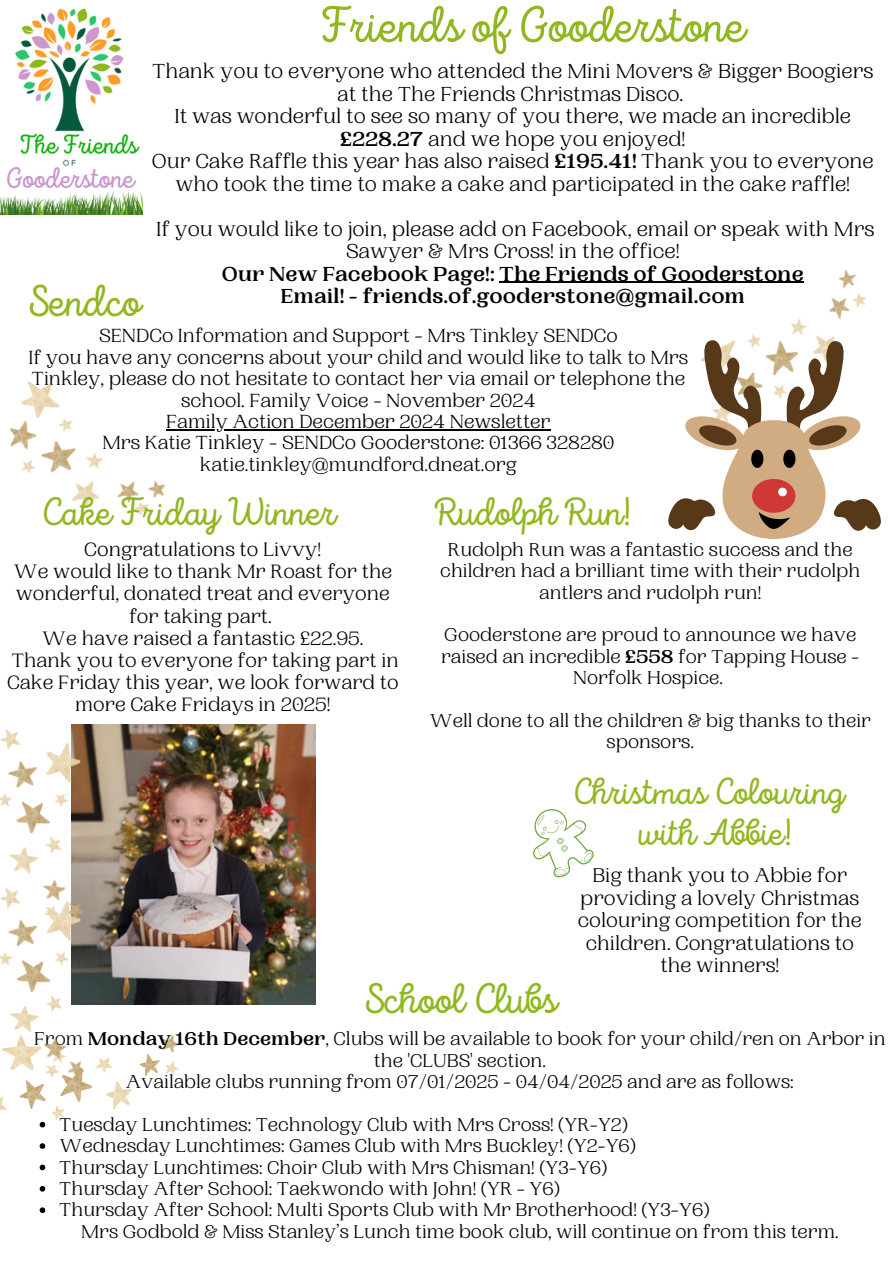
<style>
.page{position:relative;width:894px;height:1264px;background:#fff}
.page>*{position:absolute;margin:0;border:0;box-sizing:border-box;transform-origin:0 0}
.t1{font:51px "Intro Script";color:#90b81e}
.t2{font:44.4px "Intro Script";color:#90b81e}
.t3{font:42.45px "Intro Script";color:#90b81e}
.t4{font:39.45px "Intro Script";color:#90b81e}
.t5{font:37.5px/40.5px "Intro Script";color:#90b81e;text-align:center}
.t6{font:21.3px/22.5px "PP Woodland";color:#000;text-align:center}
.t7{font:700 21.3px "PP Woodland";color:#000}
.t8{font:20.85px/22.5px "PP Woodland";color:#000;text-align:center}
.t9{font:20.25px/22px "PP Woodland";color:#000;text-align:center}
.t10{font:19.95px/21.3px "PP Woodland";color:#000;text-align:center}
.t11{font:19.5px/21.3px "PP Woodland";color:#000;text-align:center}
.s1{font-weight:700}
</style>
<div class="page">
<hr style="left:499px;top:282px;width:304px;height:1px;background:#000">
<img style="left:0;top:8px;width:143px;height:207px">
<hr style="left:166px;top:429px;width:384px;height:1px;background:#000">
<img style="left:9px;top:381px;width:160px;height:134px">
<img style="left:681px;top:270px;width:185px;height:70px">
<svg style="left:668px;top:340px;width:213px;height:199px"></svg>
<img style="left:0;top:1035px;width:179px;height:84px">
<svg style="left:533px;top:809px;width:61px;height:69px"></svg>
<img style="left:72px;top:724px;width:244px;height:280px">
<svg style="left:40px;top:1121px;width:5px;height:6px"></svg>
<svg style="left:40px;top:1143px;width:5px;height:5px"></svg>
<svg style="left:40px;top:1164px;width:5px;height:6px"></svg>
<svg style="left:40px;top:1186px;width:5px;height:5px"></svg>
<svg style="left:40px;top:1207px;width:5px;height:5px"></svg>
<img style="left:0;top:728px;width:83px;height:158px">
<img style="left:0;top:886px;width:84px;height:193px">
<p class="t1" style="left:318px;top:4px;width:427px">Friends of Gooderstone</p>
<p class="t6" style="left:152px;top:61px;width:722px">Thank you to everyone who attended the Mini Movers &amp; Bigger Boogiers at the The Friends Christmas Disco.</p>
<h1 class="t6" style="left:174px;top:106px;width:678px">It was wonderful to see so many of you there, we made an incredible <span class="s1">£228.27</span> and we hope you enjoyed!</h1>
<p class="t6" style="left:152px;top:151px;width:723px">Our Cake Raffle this year has also raised <span class="s1">£195.41!</span> Thank you to everyone who took the time to make a cake and participated in the cake raffle!</p>
<p class="t6" style="left:156px;top:218px;width:719px">If you would like to join, please add on Facebook, email or speak with Mrs<br>Sawyer &amp; Mrs Cross! in the office!</p>
<p class="t7" style="left:222px;top:261px;width:583px">Our New Facebook Page!: The Friends of Gooderstone</p>
<p class="t7" style="left:280px;top:284px;width:466px">Email! - friends.of.gooderstone@gmail.com</p>
<p class="t10" style="left:99px;top:326px;width:520px">SENDCo Information and Support - Mrs Tinkley SENDCo</p>
<p class="t10" style="left:28px;top:347px;width:661px">If you have any concerns about your child and would like to talk to Mrs<br>Tinkley, please do not hesitate to contact her via email or telephone the school. Family Voice - November 2024</p>
<p class="t10" style="left:166px;top:411px;width:386px">Family Action December 2024 Newsletter</p>
<h2 class="t10" style="left:102px;top:433px;width:513px">Mrs Katie Tinkley - SENDCo Gooderstone: 01366 328280</h2>
<p class="t10" style="left:200px;top:454px;width:318px">katie.tinkley@mundford.dneat.org</p>
<p class="t2" style="left:27px;top:283px;width:114px">Sendco</p>
<p class="t4" style="left:41px;top:495px;width:296px">Cake Friday Winner</p>
<p class="t9" style="left:84px;top:539px;width:238px">Congratulations to Livvy!</p>
<h3 class="t9" style="left:14px;top:561px;width:380px">We would like to thank Mr Roast for the wonderful, donated treat and everyone for taking part.</h3>
<h3 class="t9" style="left:42px;top:627px;width:323px">We have raised a fantastic £22.95.</h3>
<p class="t9" style="left:7px;top:649px;width:393px">Thank you to everyone for taking part in<br>Cake Friday this year, we look forward to more Cake Fridays in 2025!</p>
<p class="t4" style="left:433px;top:495px;width:200px">Rudolph Run!</p>
<p class="t11" style="left:440px;top:539px;width:421px">Rudolph Run was a fantastic success and the children had a brilliant time with their rudolph antlers and rudolph run!</p>
<p class="t11" style="left:441px;top:625px;width:419px">Gooderstone are proud to announce we have raised an incredible <span class="s1">£558</span> for Tapping House -<br>Norfolk Hospice.</p>
<p class="t11" style="left:429px;top:710px;width:443px">Well done to all the children &amp; big thanks to their sponsors.</p>
<p class="t5" style="left:571px;top:774px;width:273px">Christmas Colouring with Abbie!</p>
<p class="t8" style="left:577px;top:864px;width:285px">Big thank you to Abbie for providing a lovely Christmas colouring competition for the children. Congratulations to the winners!</p>
<p class="t3" style="left:363px;top:981px;width:195px">School Clubs</p>
<p class="t11" style="left:34px;top:1028px;width:852px">From <span class="s1">Monday 16th December</span>, Clubs will be available to book for your child/ren on Arbor in the 'CLUBS' section.</p>
<p class="t11" style="left:126px;top:1071px;width:669px">Available clubs running from 07/01/2025 - 04/04/2025 and are as follows:</p>
<p class="t11" style="left:59px;top:1114px;width:570px">Tuesday Lunchtimes: Technology Club with Mrs Cross! (YR-Y2)</p>
<h3 class="t11" style="left:59px;top:1135px;width:578px">Wednesday Lunchtimes: Games Club with Mrs Buckley! (Y2-Y6)</h3>
<p class="t11" style="left:59px;top:1157px;width:549px">Thursday Lunchtimes: Choir Club with Mrs Chisman! (Y3-Y6)</p>
<p class="t11" style="left:59px;top:1178px;width:502px">Thursday After School: Taekwondo with John! (YR - Y6)</p>
<p class="t11" style="left:59px;top:1199px;width:651px">Thursday After School: Multi Sports Club with Mr Brotherhood! (Y3-Y6)</p>
<h2 class="t11" style="left:81px;top:1221px;width:758px">Mrs Godbold &amp; Miss Stanley’s Lunch time book club, will continue on from this term.</h2>
</div>
